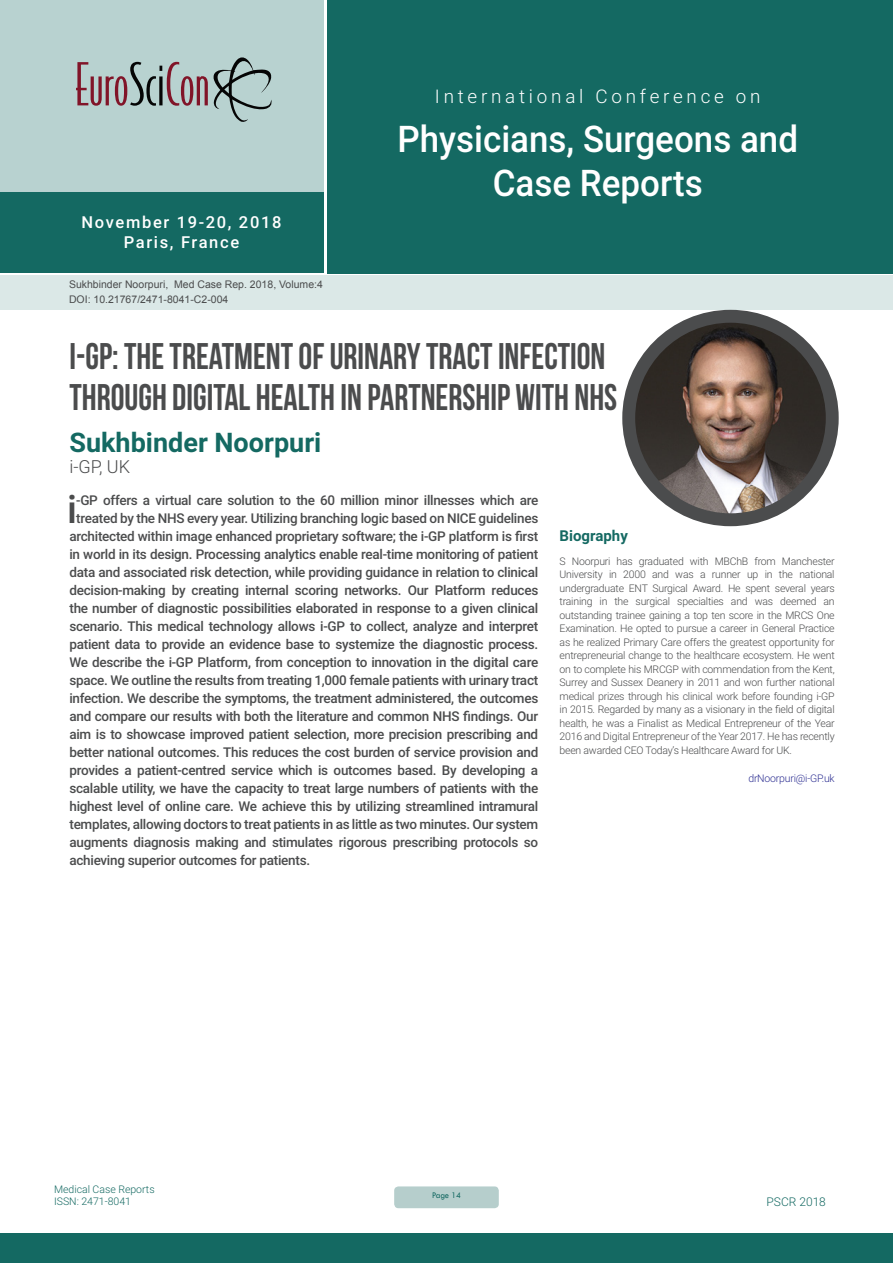
<style>
.page{position:relative;width:893px;height:1263px;background:#fff}
.page>*{position:absolute;margin:0;border:0;box-sizing:border-box;transform-origin:0 0}
.Abstract{font:500 38.85px "Roboto";color:#4b4c4d}
.t1{font:37.05px/40.8px "Bebas Neue";color:#4b4c4d;scale:.94 1}
.t2{font:500 36.75px/44.1px "Roboto";color:#fff;text-align:center;scale:.95 1}
.t3{font:700 27px "Roboto";color:#146962}
.t4{font:300 18.75px "Roboto";letter-spacing:.2em;color:#fff}
.t5{font:300 18px "Roboto";color:#4b4c4d}
.t6{font:500 16.5px/19.8px "Roboto";letter-spacing:.1em;color:#fff;text-align:center}
.Bio_Heading{font:700 15px "Roboto";color:#146962}
.Abstract-2{font:500 13.5px "Roboto";letter-spacing:-.02em;color:#4b4c4d}
.t7{font:300 12px "Roboto";color:#146962}
.Biography{font:300 10.5px/13.5px "Roboto";letter-spacing:-.02em;color:#4b4c4d;text-align:justify}
.t8{font:10.5px "Arial";color:#4b4c4d}
.t9{font:300 10.5px/12.6px "Roboto";color:#146962}
.Biography-2{font:300 10.5px "Roboto";letter-spacing:-.02em;color:#2e3092}
.t10{font:9px "Tw Cen";letter-spacing:-.02em;color:#146962;scale:.95 1}
</style>
<div class="page">
<div style="left:0;top:0;width:323px;height:193px;background:#b8d2d0"></div>
<div style="left:0;top:193px;width:324px;height:80px;background:#146962"></div>
<div style="left:327px;top:0;width:566px;height:273px;background:#146962"></div>
<div style="left:1px;top:275px;width:892px;height:35px;background:#dbe8e7"></div>
<svg style="left:76px;top:57px;width:196px;height:65px"></svg>
<div style="left:0;top:1233px;width:893px;height:30px;background:#146962"></div>
<div style="left:394px;top:1186px;width:105px;height:22px;background:#b6cecc;border-radius:4px"></div>
<img style="left:629px;top:320px;width:203px;height:200px">
<div style="left:622px;top:310px;width:217px;height:216px;border:13px solid #4b4c4d;border-radius:50%"></div>
<p class="t6" style="left:82px;top:211px;width:201px">November 19-20, 2018<br>Paris, France</p>
<p class="t8" style="left:69px;top:278px;width:255px">Sukhbinder Noorpuri, Med Case Rep. 2018, Volume:4</p>
<p class="t8" style="left:69px;top:292px;width:161px">DOI: 10.21767/2471-8041-C2-004</p>
<h3 class="t4" style="left:435px;top:83px;width:327px">International Conference on</h3>
<h3 class="t2" style="left:397px;top:116px;width:423px">Physicians, Surgeons and<br>Case Reports</h3>
<p class="t1" style="left:69px;top:336px;width:584px">I-GP: THE TREATMENT OF URINARY TRACT INFECTION<br>THROUGH DIGITAL HEALTH IN PARTNERSHIP WITH NHS</p>
<p class="t3" style="left:69px;top:423px;width:253px">Sukhbinder Noorpuri</p>
<p class="t5" style="left:69px;top:454px;width:62px">i-GP, UK</p>
<p class="Abstract" style="left:67px;top:482px;width:11px">i</p>
<p class="Abstract-2" style="left:76px;top:490px;width:464px">-GP offers a virtual care solution to the 60 million minor illnesses which are</p>
<p class="Abstract-2" style="left:76px;top:508px;width:464px">treated by the NHS every year. Utilizing branching logic based on NICE guidelines</p>
<p class="Abstract-2" style="left:69px;top:526px;width:470px">architected within image enhanced proprietary software; the i-GP platform is first</p>
<p class="Abstract-2" style="left:69px;top:544px;width:470px">in world in its design. Processing analytics enable real-time monitoring of patient</p>
<p class="Abstract-2" style="left:69px;top:562px;width:470px">data and associated risk detection, while providing guidance in relation to clinical</p>
<p class="Abstract-2" style="left:69px;top:580px;width:470px">decision-making by creating internal scoring networks. Our Platform reduces</p>
<p class="Abstract-2" style="left:69px;top:598px;width:470px">the number of diagnostic possibilities elaborated in response to a given clinical</p>
<p class="Abstract-2" style="left:69px;top:616px;width:470px">scenario. This medical technology allows i-GP to collect, analyze and interpret</p>
<p class="Abstract-2" style="left:69px;top:634px;width:470px">patient data to provide an evidence base to systemize the diagnostic process.</p>
<p class="Abstract-2" style="left:69px;top:652px;width:470px">We describe the i-GP Platform, from conception to innovation in the digital care</p>
<p class="Abstract-2" style="left:69px;top:670px;width:470px">space. We outline the results from treating 1,000 female patients with urinary tract</p>
<p class="Abstract-2" style="left:69px;top:688px;width:470px">infection. We describe the symptoms, the treatment administered, the outcomes</p>
<p class="Abstract-2" style="left:69px;top:706px;width:470px">and compare our results with both the literature and common NHS findings. Our</p>
<p class="Abstract-2" style="left:69px;top:724px;width:470px">aim is to showcase improved patient selection, more precision prescribing and</p>
<p class="Abstract-2" style="left:69px;top:742px;width:470px">better national outcomes. This reduces the cost burden of service provision and</p>
<p class="Abstract-2" style="left:69px;top:760px;width:470px">provides a patient-centred service which is outcomes based. By developing a</p>
<p class="Abstract-2" style="left:69px;top:778px;width:470px">scalable utility, we have the capacity to treat large numbers of patients with the</p>
<p class="Abstract-2" style="left:69px;top:796px;width:470px">highest level of online care. We achieve this by utilizing streamlined intramural</p>
<p class="Abstract-2" style="left:69px;top:814px;width:470px">templates, allowing doctors to treat patients in as little as two minutes. Our system</p>
<p class="Abstract-2" style="left:69px;top:832px;width:470px">augments diagnosis making and stimulates rigorous prescribing protocols so</p>
<p class="Abstract-2" style="left:69px;top:850px;width:242px">achieving superior outcomes for patients.</p>
<p class="Bio_Heading" style="left:560px;top:525px;width:70px">Biography</p>
<p class="Biography" style="left:560px;top:554px;width:277px">S Noorpuri has graduated with MBChB from Manchester University in 2000 and was a runner up in the national undergraduate ENT Surgical Award. He spent several years training in the surgical specialties and was deemed an outstanding trainee gaining a top ten score in the MRCS One Examination. He opted to pursue a career in General Practice as he realized Primary Care offers the greatest opportunity for entrepreneurial change to the healthcare ecosystem. He went on to complete his MRCGP with commendation from the Kent, Surrey and Sussex Deanery in 2011 and won further national medical prizes through his clinical work before founding i-GP in 2015. Regarded by many as a visionary in the field of digital health, he was a Finalist as Medical Entrepreneur of the Year 2016 and Digital Entrepreneur of the Year 2017. He has recently been awarded CEO Today’s Healthcare Award for UK.</p>
<p class="Biography-2" style="left:748px;top:771px;width:88px">drNoorpuri@i-GP.uk</p>
<p class="t9" style="left:54px;top:1182px;width:102px">Medical Case Reports<br>ISSN: 2471-8041</p>
<p class="t10" style="left:432px;top:1190px;width:32px">Page 14</p>
<p class="t7" style="left:766px;top:1193px;width:61px">PSCR 2018</p>
</div>
